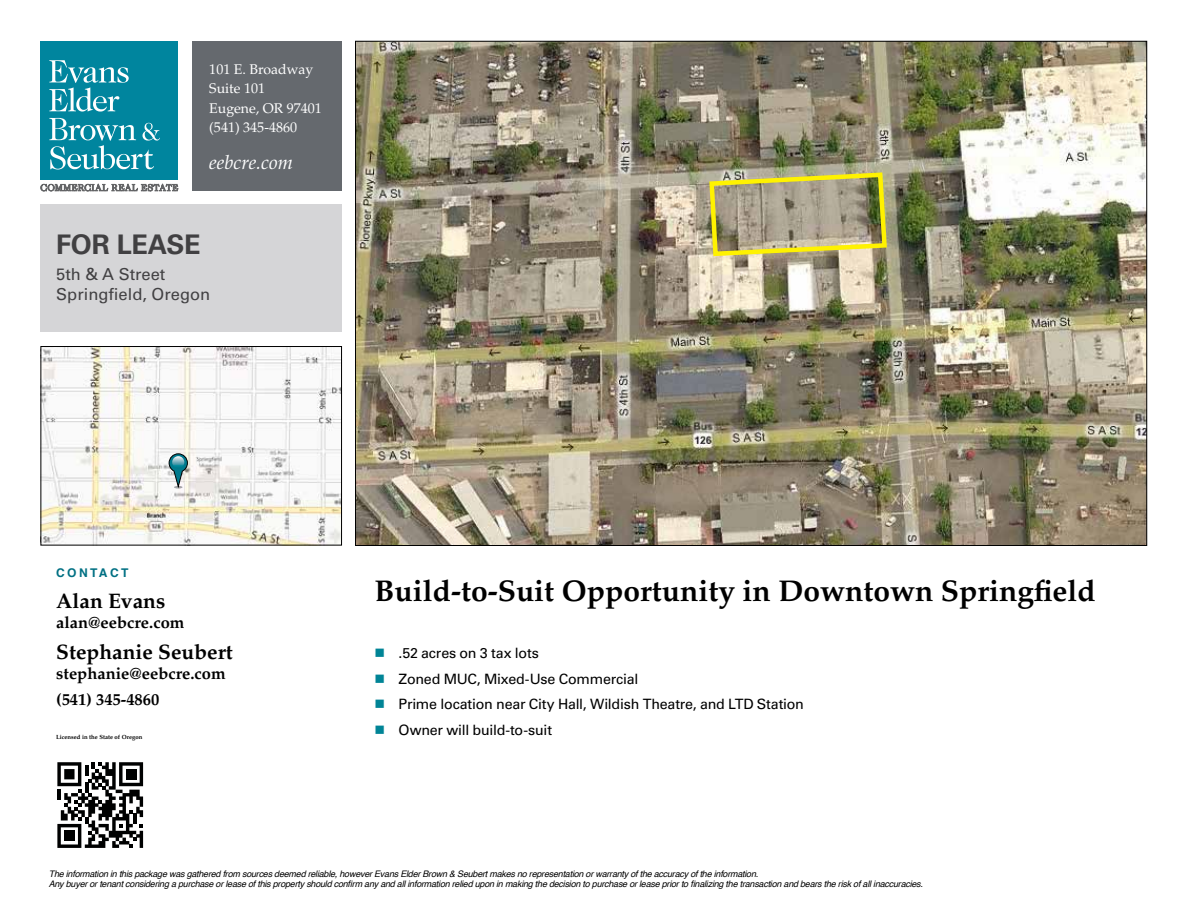
<style>
.page{position:relative;width:1188px;height:918px;background:#fff}
.page>*{position:absolute;margin:0;border:0;box-sizing:border-box;transform-origin:0 0}
.t1{font:700 30px "Palatino";color:#000}
.t2{font:700 27px "Univers";letter-spacing:-.01em;color:#414042}
.t3{font:700 21px "Palatino";color:#000}
.t4{font:italic 19.5px "Palatino";color:#fff}
.t5{font:700 16.5px/26.5px "Palatino";color:#000}
.t6{font:16.5px/19.8px "Univers";color:#414042}
.t7{font:14.25px "Univers";letter-spacing:-.015em;color:#000}
.t8{font:14.1px/19.4px "Palatino";color:#fff}
.t9{font:700 12px "Helvetica";letter-spacing:.2em;color:#007083}
.t10{font:italic 9px/10.5px "Helvetica";letter-spacing:-.025em;color:#000}
.t11{font:700 6px "Palatino";color:#000}
.s1{color:#008496}
</style>
<div class="page">
<div style="left:193px;top:41px;width:149px;height:150px;background:#65696e"></div>
<div style="left:40px;top:205px;width:302px;height:127px;background:#d5d5d7"></div>
<svg style="left:57px;top:762px;width:86px;height:86px"></svg>
<div style="left:40px;top:41px;width:138px;height:139px;background:#00859e"></div>
<svg style="left:49px;top:118px;width:111px;height:52px"></svg>
<svg style="left:49px;top:60px;width:80px;height:52px"></svg>
<svg style="left:40px;top:183px;width:138px;height:9px"></svg>
<img style="left:43px;top:348px;width:297px;height:195px">
<div style="left:41px;top:346px;width:301px;height:199px;border:1px solid #000"></div>
<img style="left:357px;top:43px;width:788px;height:501px">
<svg style="left:169px;top:453px;width:19px;height:36px"></svg>
<svg style="left:707px;top:170px;width:182px;height:89px"></svg>
<h3 class="t8" style="left:209px;top:60px;width:114px">101 E. Broadway<br>Suite 101<br>Eugene, OR 97401 (541) 345-4860</h3>
<h3 class="t4" style="left:209px;top:151px;width:85px">eebcre.com</h3>
<h2 class="t2" style="left:56px;top:228px;width:146px">FOR LEASE</h2>
<h3 class="t6" style="left:56px;top:264px;width:156px">5th &amp; A Street<br>Springfield, Oregon</h3>
<h3 class="t9" style="left:56px;top:564px;width:74px">CONTACT</h3>
<h3 class="t3" style="left:56px;top:589px;width:111px">Alan Evans</h3>
<h3 class="t5" style="left:56px;top:609px;width:130px">alan@eebcre.com</h3>
<h3 class="t3" style="left:56px;top:639px;width:178px">Stephanie Seubert</h3>
<h3 class="t5" style="left:56px;top:660px;width:171px">stephanie@eebcre.com (541) 345-4860</h3>
<p class="t11" style="left:56px;top:733px;width:88px">Licensed in the State of Oregon</p>
<h1 class="t1" style="left:374px;top:573px;width:723px">Build-to-Suit Opportunity in Downtown Springfield</h1>
<h3 class="t7" style="left:374px;top:645px;width:166px"><span class="s1">■</span> .52 acres on 3 tax lots</h3>
<h3 class="t7" style="left:374px;top:670px;width:266px"><span class="s1">■</span> Zoned MUC, Mixed-Use Commercial</h3>
<h3 class="t7" style="left:374px;top:696px;width:431px"><span class="s1">■</span> Prime location near City Hall, Wildish Theatre, and LTD Station</h3>
<h3 class="t7" style="left:374px;top:721px;width:179px"><span class="s1">■</span> Owner will build-to-suit</h3>
<p class="t10" style="left:49px;top:869px;width:876px">The information in this package was gathered from sources deemed reliable, however Evans Elder Brown &amp; Seubert makes no representation or warranty of the accuracy of the information.<br>Any buyer or tenant considering a purchase or lease of this property should confirm any and all information relied upon in making the decision to purchase or lease prior to finalizing the transaction and bears the risk of all inaccuracies.</p>
</div>
